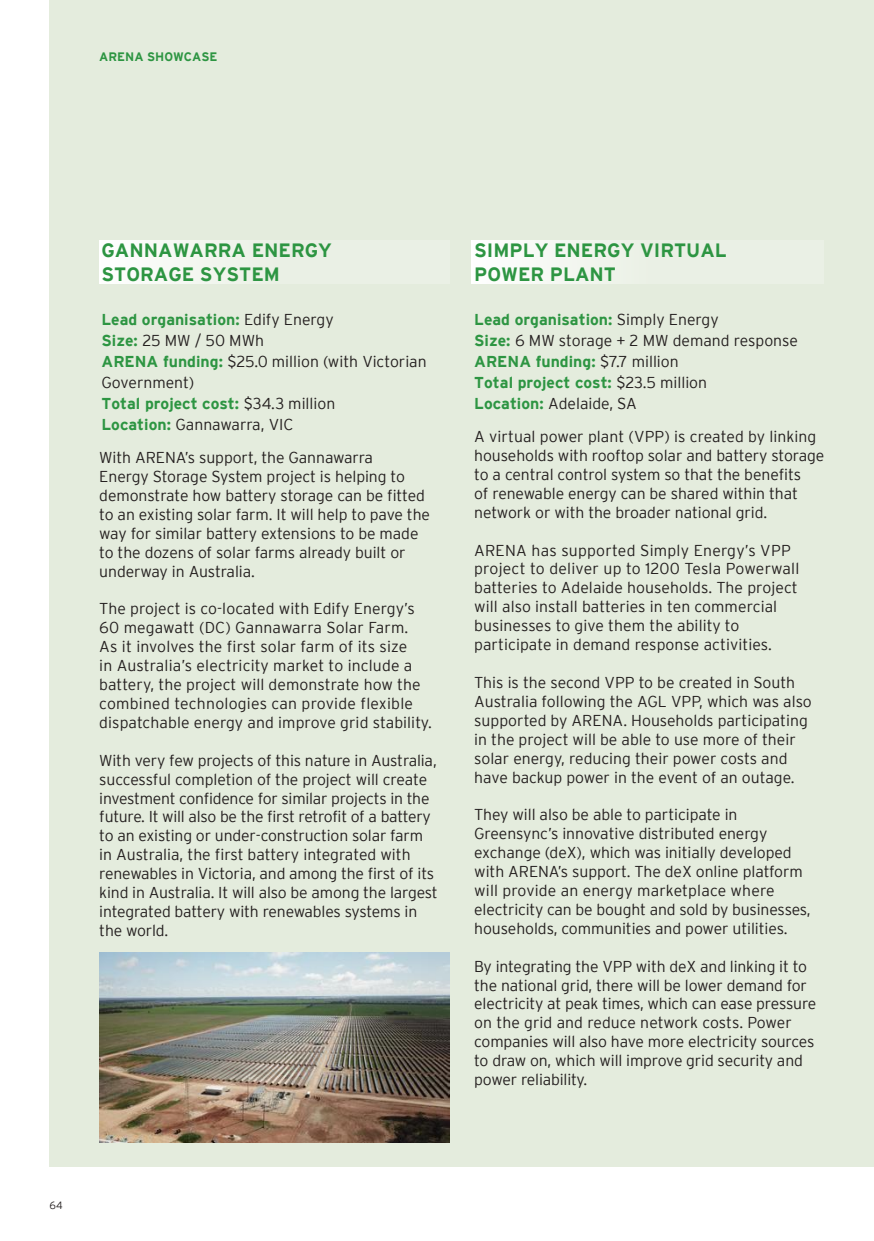
<style>
.page{position:relative;width:874px;height:1241px;background:#fff}
.page>*{position:absolute;margin:0;border:0;box-sizing:border-box;transform-origin:0 0}
.t1{font:700 19.25px/23.1px "Interstate";color:#2d9542}
.t2{font:300 15.75px/18.9px "Interstate";letter-spacing:-.005em;color:#241f1f}
.t3{font:700 12.25px "Interstate";color:#2d9542}
.t4{font:300 10.5px "Interstate";color:#241f1f}
.s1{font-weight:700;color:#2d9542}
</style>
<div class="page">
<div style="left:50px;top:0;width:823px;height:1166px;background:#e4ecdd"></div>
<div style="left:99px;top:241px;width:350px;height:43px;background:linear-gradient(to right,#fafbf8,#e5ecdf)"></div>
<div style="left:471px;top:241px;width:352px;height:43px;background:linear-gradient(to right,#fafbf8,#e5ecdf)"></div>
<img style="left:99px;top:952px;width:350px;height:189px">
<p class="t3" style="left:99px;top:50px;width:120px">ARENA SHOWCASE</p>
<p class="t1" style="left:101px;top:239px;width:232px">GANNAWARRA ENERGY<br>STORAGE SYSTEM</p>
<p class="t2" style="left:101px;top:308px;width:326px;line-height:21px"><span class="s1">Lead organisation:</span> Edify Energy<br><span class="s1">Size:</span> 25 MW / 50 MWh<br><span class="s1">ARENA funding:</span> $25.0 million (with Victorian<br>Government)<br><span class="s1">Total project cost:</span> $34.3 million<br><span class="s1">Location:</span> Gannawarra, VIC</p>
<p class="t2" style="left:99px;top:448px;width:332px">With ARENA’s support, the Gannawarra<br>Energy Storage System project is helping to demonstrate how battery storage can be fitted to an existing solar farm. It will help to pave the way for similar battery extensions to be made to the dozens of solar farms already built or underway in Australia.</p>
<p class="t2" style="left:99px;top:599px;width:334px">The project is co-located with Edify Energy’s 60 megawatt (DC) Gannawarra Solar Farm.<br>As it involves the first solar farm of its size<br>in Australia’s electricity market to include a battery, the project will demonstrate how the combined technologies can provide flexible dispatchable energy and improve grid stability.</p>
<p class="t2" style="left:99px;top:750px;width:340px">With very few projects of this nature in Australia, successful completion of the project will create investment confidence for similar projects in the future. It will also be the first retrofit of a battery to an existing or under-construction solar farm in Australia, the first battery integrated with renewables in Victoria, and among the first of its kind in Australia. It will also be among the largest integrated battery with renewables systems in the world.</p>
<p class="t1" style="left:474px;top:239px;width:254px">SIMPLY ENERGY VIRTUAL<br>POWER PLANT</p>
<p class="t2" style="left:474px;top:308px;width:325px;line-height:21px"><span class="s1">Lead organisation:</span> Simply Energy<br><span class="s1">Size:</span> 6 MW storage + 2 MW demand response<br><span class="s1">ARENA funding:</span> $7.7 million<br><span class="s1">Total project cost:</span> $23.5 million<br><span class="s1">Location:</span> Adelaide, SA</p>
<p class="t2" style="left:474px;top:427px;width:351px">A virtual power plant (VPP) is created by linking households with rooftop solar and battery storage to a central control system so that the benefits<br>of renewable energy can be shared within that network or with the broader national grid.</p>
<p class="t2" style="left:474px;top:540px;width:326px">ARENA has supported Simply Energy’s VPP project to deliver up to 1200 Tesla Powerwall batteries to Adelaide households. The project will also install batteries in ten commercial businesses to give them the ability to participate in demand response activities.</p>
<p class="t2" style="left:474px;top:672px;width:339px">This is the second VPP to be created in South Australia following the AGL VPP, which was also supported by ARENA. Households participating in the project will be able to use more of their solar energy, reducing their power costs and have backup power in the event of an outage.</p>
<p class="t2" style="left:474px;top:805px;width:338px">They will also be able to participate in Greensync’s innovative distributed energy exchange (deX), which was initially developed with ARENA’s support. The deX online platform will provide an energy marketplace where electricity can be bought and sold by businesses, households, communities and power utilities.</p>
<p class="t2" style="left:474px;top:956px;width:343px">By integrating the VPP with deX and linking it to the national grid, there will be lower demand for electricity at peak times, which can ease pressure on the grid and reduce network costs. Power companies will also have more electricity sources to draw on, which will improve grid security and power reliability.</p>
<p class="t4" style="left:50px;top:1198px;width:15px">64</p>
</div>
